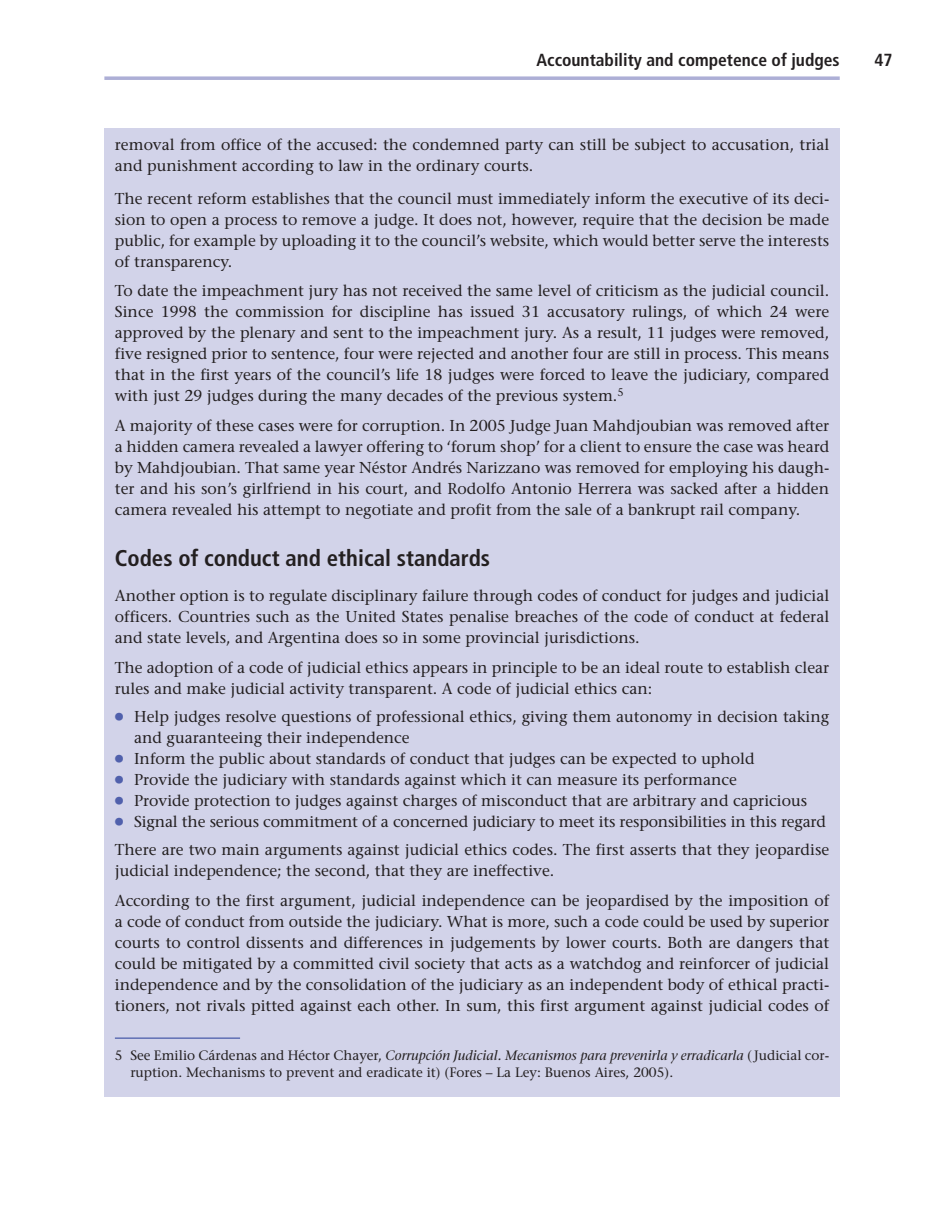
<style>
.page{position:relative;width:938px;height:1221px;background:#fff}
.page>*{position:absolute;margin:0;border:0;box-sizing:border-box;transform-origin:0 0}
.t1{font:700 condensed 22.75px "Frutiger";color:#231f20}
.t2{font:700 condensed 17.5px "Frutiger";color:#231f20}
.t3{font:15.75px/21px "Stone Serif";color:#231f20}
.t4{font:13.65px/17.5px "Stone Serif";color:#231f20}
.s1{font-family:"Universal Newswith Comm Pi";color:#5060ac}
.s2{font-style:italic}
</style>
<div class="page">
<svg style="left:104px;top:76px;width:735px;height:4px;background:#b6b8da"></svg>
<div style="left:104px;top:128px;width:735px;height:968px;background:#d2d3e9"></div>
<hr style="left:115px;top:1037px;width:125px;height:1px;background:#5060ac">
<p class="t2" style="left:536px;top:53px;width:305px">Accountability and competence of judges</p>
<p class="t2" style="left:874px;top:53px;width:20px">47</p>
<p class="t3" style="left:115px;top:135px;width:716px">removal from office of the accused: the condemned party can still be subject to accusation, trial and punishment according to law in the ordinary courts.</p>
<p class="t3" style="left:115px;top:189px;width:716px;text-align:justify">The recent reform establishes that the council must immediately inform the executive of its deci&shy;sion to open a process to remove a judge. It does not, however, require that the decision be made public, for example by uploading it to the council’s website, which would better serve the interests of transparency.</p>
<p class="t3" style="left:115px;top:282px;width:716px;text-align:justify">To date the impeachment jury has not received the same level of criticism as the judicial council.<br>Since 1998 the commission for discipline has issued 31 accusatory rulings, of which 24 were approved by the plenary and sent to the impeachment jury. As a result, 11 judges were removed, five resigned prior to sentence, four were rejected and another four are still in process. This means that in the first years of the council’s life 18 judges were forced to leave the judiciary, compared with just 29 judges during the many decades of the previous system.<sup>5</sup></p>
<p class="t3" style="left:115px;top:417px;width:716px;text-align:justify">A majority of these cases were for corruption. In 2005 Judge Juan Mahdjoubian was removed after a hidden camera revealed a lawyer offering to ‘forum shop’ for a client to ensure the case was heard by Mahdjoubian. That same year Néstor Andrés Narizzano was removed for employing his daugh&shy;ter and his son’s girlfriend in his court, and Rodolfo Antonio Herrera was sacked after a hidden camera revealed his attempt to negotiate and profit from the sale of a bankrupt rail company.</p>
<h1 class="t1" style="left:115px;top:549px;width:377px">Codes of conduct and ethical standards</h1>
<p class="t3" style="left:115px;top:586px;width:716px;text-align:justify">Another option is to regulate disciplinary failure through codes of conduct for judges and judicial officers. Countries such as the United States penalise breaches of the code of conduct at federal and state levels, and Argentina does so in some provincial jurisdictions.</p>
<p class="t3" style="left:115px;top:658px;width:716px">The adoption of a code of judicial ethics appears in principle to be an ideal route to establish clear rules and make judicial activity transparent. A code of judicial ethics can:</p>
<p class="t3" style="left:134px;top:707px;width:696px;text-indent:-19px"><span class="s1">●</span> Help judges resolve questions of professional ethics, giving them autonomy in decision taking and guaranteeing their independence</p>
<p class="t3" style="left:115px;top:749px;width:641px"><span class="s1">●</span> Inform the public about standards of conduct that judges can be expected to uphold</p>
<p class="t3" style="left:115px;top:770px;width:623px"><span class="s1">●</span> Provide the judiciary with standards against which it can measure its performance</p>
<p class="t3" style="left:115px;top:791px;width:693px"><span class="s1">●</span> Provide protection to judges against charges of misconduct that are arbitrary and capricious</p>
<p class="t3" style="left:115px;top:809px;width:716px;line-height:28px"><span class="s1">●</span> Signal the serious commitment of a concerned judiciary to meet its responsibilities in this regard<br>There are two main arguments against judicial ethics codes. The first asserts that they jeopardise</p>
<p class="t3" style="left:115px;top:857px;width:716px;line-height:29.8px">judicial independence; the second, that they are ineffective.<br>According to the first argument, judicial independence can be jeopardised by the imposition of</p>
<p class="t3" style="left:115px;top:912px;width:716px;text-align:justify">a code of conduct from outside the judiciary. What is more, such a code could be used by superior courts to control dissents and differences in judgements by lower courts. Both are dangers that could be mitigated by a committed civil society that acts as a watchdog and reinforcer of judicial independence and by the consolidation of the judiciary as an independent body of ethical practi&shy;tioners, not rivals pitted against each other. In sum, this first argument against judicial codes of</p>
<p class="t4" style="left:130px;top:1047px;width:700px;text-indent:-16px">5 See Emilio Cárdenas and Héctor Chayer, <span class="s2">Corrupción Judicial. Mecanismos para prevenirla y erradicarla</span> ( Judicial cor&shy;ruption. Mechanisms to prevent and eradicate it) (Fores – La Ley: Buenos Aires, 2005).</p>
</div>
